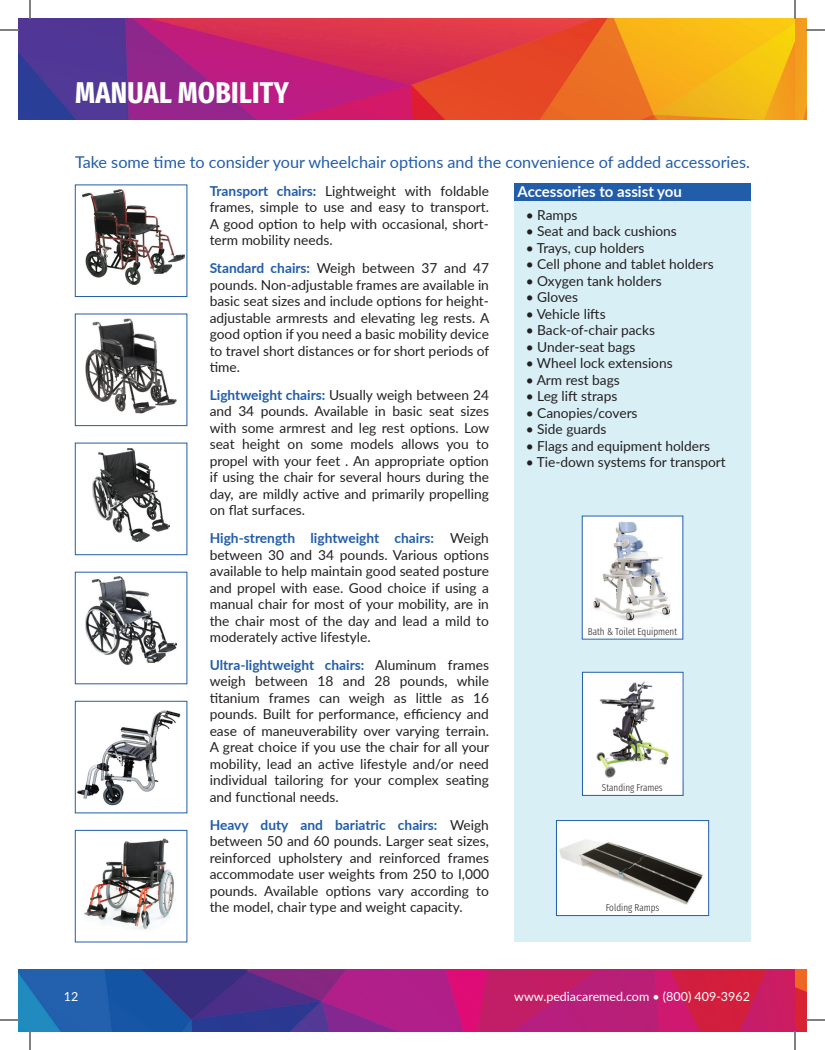
<style>
.page{position:relative;width:825px;height:1050px;background:#fff}
.page>*{position:absolute;margin:0;border:0;box-sizing:border-box;transform-origin:0 0}
.t1{font:700 30px "Fira Sans Compressed";letter-spacing:.01em;color:#fff}
.t2{font:16.25px "Lato";color:#225daa}
.t3{font:700 15px "Lato";color:#fff}
.t4{font:13.75px/16.5px "Lato";color:#231f20;text-align:justify}
.t5{font:12.5px "Lato";color:#fff}
.t6{font:300 10px "Fira Sans Compressed";color:#231f20}
.s1{font-weight:700;color:#225daa}
</style>
<div class="page">
<img style="left:19px;top:969px;width:787px;height:62px">
<img style="left:19px;top:19px;width:787px;height:101px">
<div style="left:514px;top:185px;width:237px;height:757px;background:#d9eff6"></div>
<div style="left:514px;top:183px;width:237px;height:17px;background:#225daa"></div>
<div style="left:582px;top:672px;width:101px;height:123px;background:#fff"></div>
<img style="left:596px;top:681px;width:73px;height:97px">
<div style="left:582px;top:672px;width:101px;height:124px;border:1px solid #225daa"></div>
<div style="left:582px;top:516px;width:101px;height:123px;background:#fff"></div>
<img style="left:593px;top:521px;width:78px;height:100px">
<img style="left:558px;top:822px;width:149px;height:91px">
<div style="left:556px;top:820px;width:153px;height:96px;border:1px solid #225daa"></div>
<img style="left:83px;top:189px;width:101px;height:96px">
<div style="left:75px;top:185px;width:112px;height:112px;border:1px solid #225daa"></div>
<img style="left:85px;top:318px;width:92px;height:96px">
<div style="left:75px;top:314px;width:112px;height:112px;border:1px solid #225daa"></div>
<img style="left:93px;top:449px;width:76px;height:93px">
<div style="left:75px;top:443px;width:112px;height:112px;border:1px solid #225daa"></div>
<img style="left:85px;top:577px;width:92px;height:88px">
<img style="left:77px;top:710px;width:104px;height:96px">
<div style="left:75px;top:701px;width:112px;height:112px;border:1px solid #225daa"></div>
<img style="left:84px;top:838px;width:89px;height:92px">
<div style="left:75px;top:830px;width:112px;height:112px;border:1px solid #225daa"></div>
<svg style="left:0;top:29px;width:19px;height:2px"></svg>
<svg style="left:806px;top:29px;width:19px;height:2px"></svg>
<svg style="left:0;top:1019px;width:19px;height:2px"></svg>
<svg style="left:806px;top:1019px;width:19px;height:2px"></svg>
<svg style="left:29px;top:0;width:2px;height:19px"></svg>
<svg style="left:29px;top:1031px;width:2px;height:19px"></svg>
<svg style="left:794px;top:0;width:2px;height:19px"></svg>
<svg style="left:794px;top:1031px;width:2px;height:19px"></svg>
<h1 class="t1" style="left:75px;top:68px;width:215px">MANUAL MOBILITY</h1>
<p class="t2" style="left:75px;top:151px;width:676px">Take some time to consider your wheelchair options and the convenience of added accessories.</p>
<p class="t3" style="left:518px;top:181px;width:166px">Accessories to assist you</p>
<p class="t4" style="left:526px;top:206px;width:53px">• Ramps</p>
<p class="t4" style="left:526px;top:222px;width:153px">• Seat and back cushions</p>
<p class="t4" style="left:526px;top:239px;width:120px">• Trays, cup holders</p>
<p class="t4" style="left:526px;top:255px;width:190px">• Cell phone and tablet holders</p>
<p class="t4" style="left:526px;top:272px;width:138px">• Oxygen tank holders</p>
<p class="t4" style="left:526px;top:288px;width:54px">• Gloves</p>
<p class="t4" style="left:526px;top:305px;width:81px">• Vehicle lifts</p>
<p class="t4" style="left:526px;top:321px;width:131px">• Back-of-chair packs</p>
<p class="t4" style="left:526px;top:338px;width:111px">• Under-seat bags</p>
<p class="t4" style="left:526px;top:354px;width:149px">• Wheel lock extensions</p>
<p class="t4" style="left:526px;top:371px;width:96px">• Arm rest bags</p>
<p class="t4" style="left:526px;top:387px;width:93px">• Leg lift straps</p>
<p class="t4" style="left:526px;top:404px;width:113px">• Canopies/covers</p>
<p class="t4" style="left:526px;top:420px;width:82px">• Side guards</p>
<p class="t4" style="left:526px;top:437px;width:186px">• Flags and equipment holders</p>
<p class="t4" style="left:526px;top:453px;width:202px">• Tie-down systems for transport</p>
<p class="t4" style="left:210px;top:182px;width:281px"><span class="s1">Transport chairs:</span> Lightweight with foldable frames, simple to use and easy to transport.<br>A good option to help with occasional, short&shy;term mobility needs.</p>
<p class="t4" style="left:210px;top:259px;width:281px"><span class="s1">Standard chairs:</span> Weigh between 37 and 47 pounds. Non-adjustable frames are available in basic seat sizes and include options for height&shy;adjustable armrests and elevating leg rests. A good option if you need a basic mobility device to travel short distances or for short periods of time.</p>
<p class="t4" style="left:210px;top:386px;width:281px"><span class="s1">Lightweight chairs:</span> Usually weigh between 24 and 34 pounds. Available in basic seat sizes with some armrest and leg rest options. Low seat height on some models allows you to propel with your feet . An appropriate option if using the chair for several hours during the day, are mildly active and primarily propelling on flat surfaces.</p>
<p class="t4" style="left:210px;top:529px;width:281px"><span class="s1">High-strength lightweight chairs:</span> Weigh between 30 and 34 pounds. Various options available to help maintain good seated posture and propel with ease. Good choice if using a manual chair for most of your mobility, are in the chair most of the day and lead a mild to moderately active lifestyle.</p>
<p class="t4" style="left:210px;top:656px;width:281px"><span class="s1">Ultra-lightweight chairs:</span> Aluminum frames weigh between 18 and 28 pounds, while titanium frames can weigh as little as 16 pounds. Built for performance, efficiency and ease of maneuverability over varying terrain.<br>A great choice if you use the chair for all your mobility, lead an active lifestyle and/or need individual tailoring for your complex seating and functional needs.</p>
<p class="t4" style="left:210px;top:816px;width:281px"><span class="s1">Heavy duty and bariatric chairs:</span> Weigh between 50 and 60 pounds. Larger seat sizes, reinforced upholstery and reinforced frames accommodate user weights from 250 to I,000 pounds. Available options vary according to the model, chair type and weight capacity.</p>
<p class="t6" style="left:588px;top:624px;width:91px">Bath &amp; Toilet Equipment</p>
<p class="t6" style="left:602px;top:780px;width:62px">Standing Frames</p>
<p class="t6" style="left:606px;top:901px;width:55px">Folding Ramps</p>
<p class="t5" style="left:64px;top:987px;width:16px">12</p>
<p class="t5" style="left:514px;top:987px;width:237px">www.pediacaremed.com • (800) 409-3962</p>
</div>
